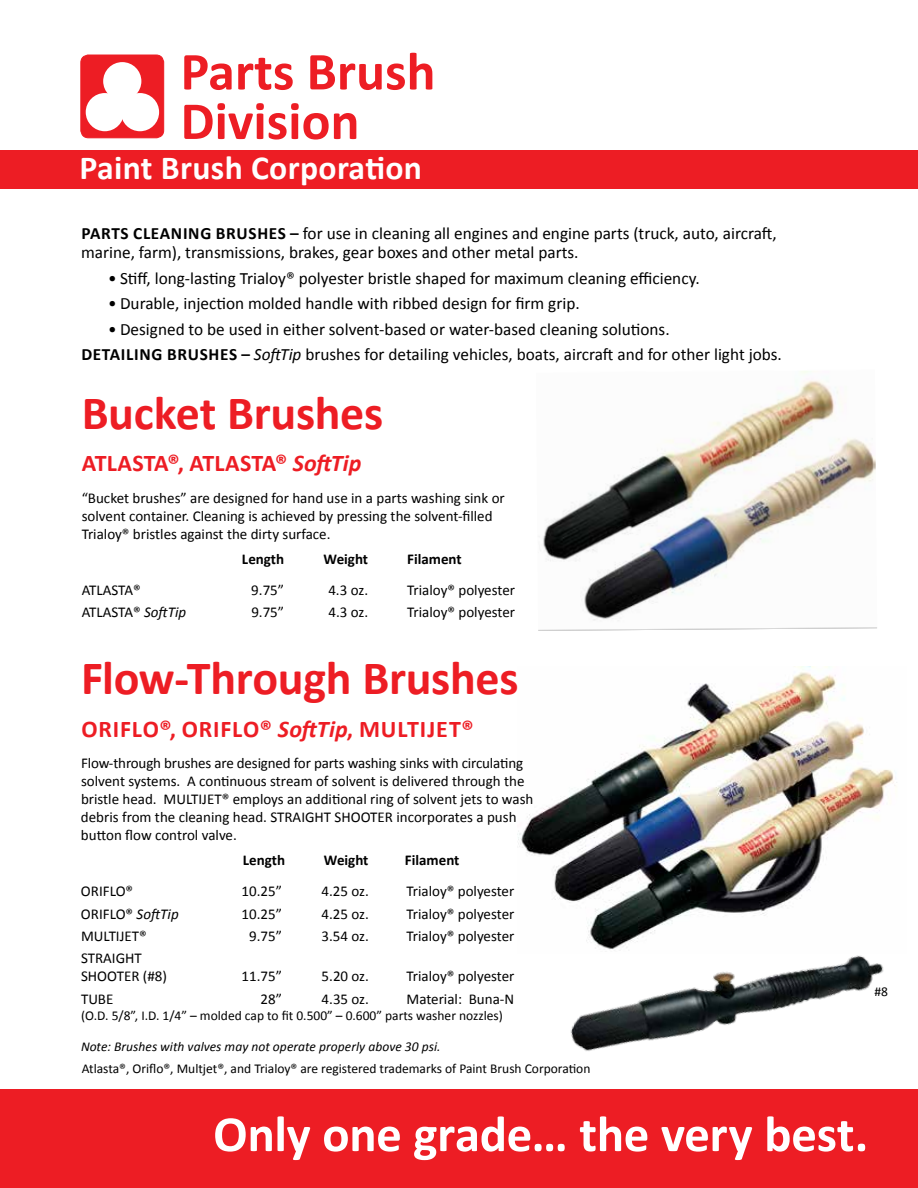
<style>
.page{position:relative;width:918px;height:1188px;background:#fff}
.page>*{position:absolute;margin:0;border:0;box-sizing:border-box;transform-origin:0 0}
.t1{font:700 54px/49.5px "Calibri";color:#ed1d24}
.t2{font:700 51px "Calibri";letter-spacing:-.005em;color:#fff}
.t3{font:700 48px "Calibri";letter-spacing:-.005em;color:#ed1d24}
.t4{font:700 33.75px "Calibri";letter-spacing:.01em;color:#fff}
.t5{font:700 24px "Calibri";letter-spacing:.03em;color:#ed1d24}
.t6{font:700 24px "Calibri";color:#ed1d24}
.t7{font:17.25px/18.8px "Calibri";color:#000}
.t8{font:15px/18px "Calibri";color:#000}
.t9{font:700 15px "Calibri";color:#000}
.t10{font:13.5px "Calibri";color:#000}
.t11{font:italic 13.5px "Calibri";letter-spacing:.005em;color:#000}
.s1{font-weight:700}
.s2{font-style:italic}
</style>
<div class="page">
<img style="left:527px;top:667px;width:370px;height:154px">
<div style="left:0;top:1089px;width:918px;height:99px;background:#ed1d24"></div>
<img style="left:517px;top:821px;width:367px;height:230px">
<div style="left:0;top:150px;width:918px;height:39px;background:#ed1d24"></div>
<div style="left:81px;top:55px;width:83px;height:83px;background:#ed1d24;border-radius:8px"></div>
<div style="left:81px;top:55px;width:83px;height:83px;border:1px solid #ed1d24;border-radius:8px"></div>
<div style="left:103px;top:62px;width:38px;height:38px;background:#fff;border-radius:50%"></div>
<div style="left:86px;top:93px;width:38px;height:38px;background:#fff;border-radius:50%"></div>
<div style="left:121px;top:93px;width:38px;height:38px;background:#fff;border-radius:50%"></div>
<div style="left:108px;top:86px;width:29px;height:29px;background:#fff;border-radius:50%"></div>
<img style="left:538px;top:371px;width:339px;height:260px">
<h1 class="t1" style="left:181px;top:47px;width:257px">Parts Brush<br>Division</h1>
<h3 class="t4" style="left:79px;top:146px;width:344px">Paint Brush Corporation</h3>
<p class="t7" style="left:81px;top:224px;width:697px"><span class="s1">PARTS CLEANING BRUSHES –</span> for use in cleaning all engines and engine parts (truck, auto, aircraft, marine, farm), transmissions, brakes, gear boxes and other metal parts.</p>
<p class="t7" style="left:108px;top:268px;width:593px">• Stiff, long-lasting Trialoy® polyester bristle shaped for maximum cleaning efficiency.</p>
<p class="t7" style="left:108px;top:293px;width:473px">• Durable, injection molded handle with ribbed design for firm grip.</p>
<p class="t7" style="left:81px;top:315px;width:702px;line-height:25.5px;text-indent:27px">• Designed to be used in either solvent-based or water-based cleaning solutions.<br><span class="s1">DETAILING BRUSHES –</span> <span class="s2">SoftTip</span> brushes for detailing vehicles, boats, aircraft and for other light jobs.</p>
<h3 class="t3" style="left:82px;top:382px;width:303px">Bucket Brushes</h3>
<h3 class="t6" style="left:82px;top:448px;width:281px">ATLASTA®, ATLASTA® <span class="s2">SoftTip</span></h3>
<p class="t8" style="left:82px;top:488px;width:425px">“Bucket brushes” are designed for hand use in a parts washing sink or solvent container. Cleaning is achieved by pressing the solvent-filled<br>Trialoy® bristles against the dirty surface.</p>
<p class="t9" style="left:242px;top:549px;width:44px">Length</p>
<p class="t9" style="left:324px;top:549px;width:46px">Weight</p>
<p class="t9" style="left:407px;top:549px;width:56px">Filament</p>
<p class="t8" style="left:82px;top:580px;width:61px">ATLASTA®</p>
<p class="t8" style="left:251px;top:580px;width:34px">9.75”</p>
<p class="t8" style="left:328px;top:580px;width:41px">4.3 oz.</p>
<p class="t8" style="left:407px;top:580px;width:109px">Trialoy® polyester</p>
<p class="t8" style="left:82px;top:603px;width:106px">ATLASTA® <span class="s2">SoftTip</span></p>
<p class="t8" style="left:251px;top:603px;width:34px">9.75”</p>
<p class="t8" style="left:328px;top:603px;width:41px">4.3 oz.</p>
<p class="t8" style="left:407px;top:603px;width:109px">Trialoy® polyester</p>
<h3 class="t3" style="left:81px;top:648px;width:439px">Flow-Through Brushes</h3>
<h3 class="t5" style="left:81px;top:713px;width:394px">ORIFLO®, ORIFLO® <span class="s2">SoftTip</span>, MULTIJET®</h3>
<p class="t8" style="left:81px;top:753px;width:454px">Flow-through brushes are designed for parts washing sinks with circulating solvent systems. A continuous stream of solvent is delivered through the bristle head. MULTIJET® employs an additional ring of solvent jets to wash debris from the cleaning head. STRAIGHT SHOOTER incorporates a push button flow control valve.</p>
<p class="t9" style="left:243px;top:850px;width:44px">Length</p>
<p class="t9" style="left:324px;top:850px;width:46px">Weight</p>
<p class="t9" style="left:405px;top:850px;width:56px">Filament</p>
<p class="t8" style="left:81px;top:882px;width:54px">ORIFLO®</p>
<p class="t8" style="left:242px;top:882px;width:42px">10.25”</p>
<p class="t8" style="left:322px;top:882px;width:49px">4.25 oz.</p>
<p class="t8" style="left:406px;top:882px;width:109px">Trialoy® polyester</p>
<p class="t8" style="left:81px;top:904px;width:99px">ORIFLO® <span class="s2">SoftTip</span></p>
<p class="t8" style="left:242px;top:904px;width:42px">10.25”</p>
<p class="t8" style="left:322px;top:904px;width:49px">4.25 oz.</p>
<p class="t8" style="left:407px;top:904px;width:109px">Trialoy® polyester</p>
<p class="t8" style="left:81px;top:926px;width:67px">MULTIJET®</p>
<p class="t8" style="left:249px;top:926px;width:34px">9.75”</p>
<p class="t8" style="left:322px;top:926px;width:49px">3.54 oz.</p>
<p class="t8" style="left:407px;top:926px;width:109px">Trialoy® polyester</p>
<p class="t8" style="left:81px;top:949px;width:88px">STRAIGHT<br>SHOOTER (#8)</p>
<p class="t8" style="left:242px;top:967px;width:42px">11.75”</p>
<p class="t8" style="left:322px;top:967px;width:49px">5.20 oz.</p>
<p class="t8" style="left:407px;top:967px;width:109px">Trialoy® polyester</p>
<p class="t8" style="left:81px;top:989px;width:34px">TUBE</p>
<p class="t8" style="left:261px;top:989px;width:23px">28”</p>
<p class="t8" style="left:322px;top:989px;width:49px">4.35 oz.</p>
<p class="t8" style="left:407px;top:989px;width:109px">Material: Buna-N</p>
<p class="t10" style="left:81px;top:1007px;width:423px">(O.D. 5/8”, I.D. 1/4” – molded cap to fit 0.500” – 0.600” parts washer nozzles)</p>
<p class="t11" style="left:81px;top:1038px;width:361px">Note: Brushes with valves may not operate properly above 30 psi.</p>
<p class="t10" style="left:82px;top:1060px;width:510px">Atlasta®, Oriflo®, Multjet®, and Trialoy® are registered trademarks of Paint Brush Corporation</p>
<p class="t10" style="left:874px;top:983px;width:15px">#8</p>
<h2 class="t2" style="left:213px;top:1102px;width:657px">Only one grade… the very best.</h2>
</div>
